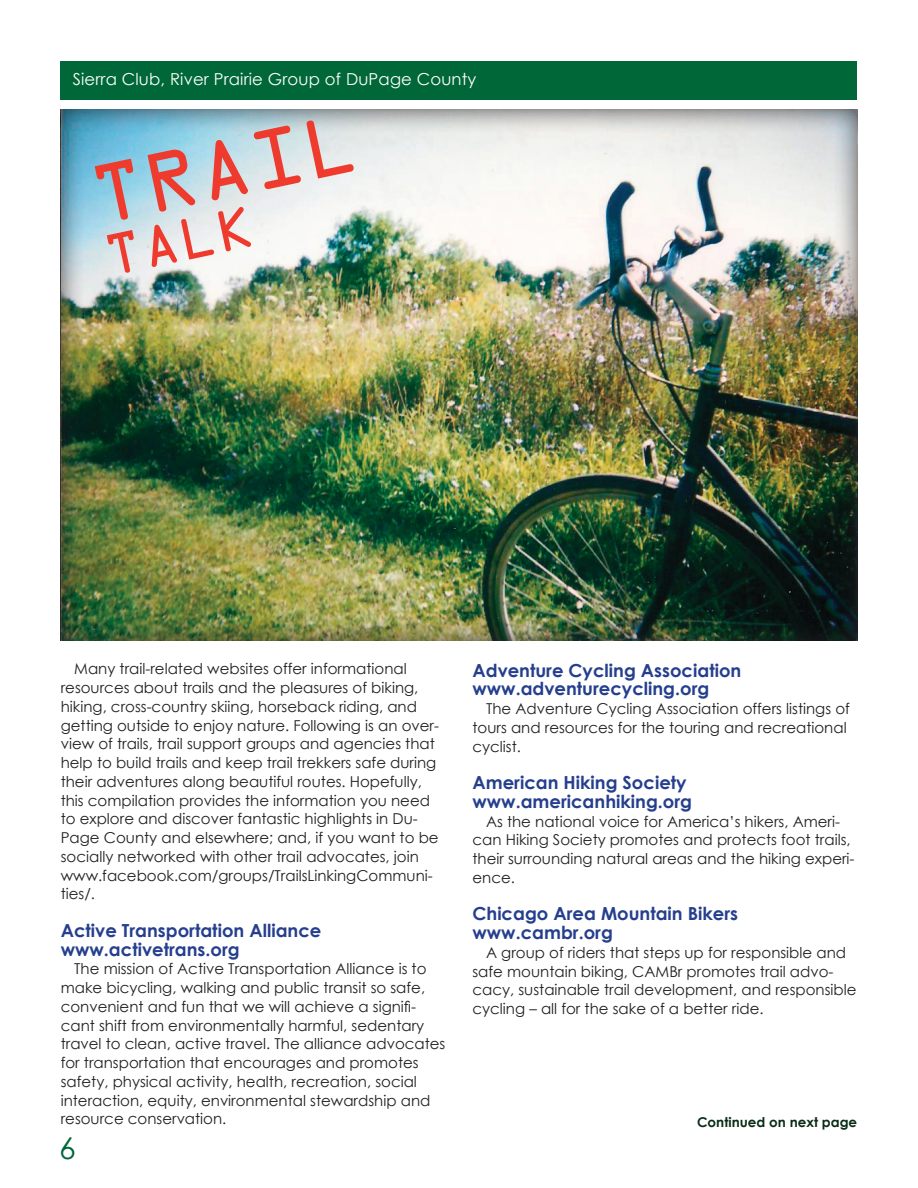
<style>
.page{position:relative;width:918px;height:1188px;background:#fff}
.page>*{position:absolute;margin:0;border:0;box-sizing:border-box;transform-origin:0 0}
.t1{font:75px "OCRA Std";color:#ef3b2d}
.t2{font:52.5px "OCRA Std";color:#ef3b2d}
.t3{font:30px "Century Gothic";color:#006737}
.t4{font:700 18px/18.8px "Century Gothic";color:#253f8e}
.t5{font:16.5px "Century Gothic";letter-spacing:.01em;color:#fff}
.t6{font:15px/18.8px "Century Gothic";color:#231f20}
.t7{font:700 13.5px "Century Gothic";color:#0a2d17}
</style>
<div class="page">
<div style="left:61px;top:61px;width:796px;height:39px;background:#006838"></div>
<div style="left:60px;top:109px;width:798px;height:531px;background:#231f20;opacity:.75"></div>
<p class="t5" style="left:73px;top:68px;width:405px">Sierra Club, River Prairie Group of DuPage County</p>
<h1 class="t1" style="left:86px;top:165px;width:272px;rotate:-12deg">TRAIL</h1>
<h2 class="t2" style="left:100px;top:234px;width:153px;rotate:-12deg">TALK</h2>
<p class="t6" style="left:61px;top:659px;width:380px;text-indent:14px">Many trail-related websites offer informational resources about trails and the pleasures of biking, hiking, cross-country skiing, horseback riding, and getting outside to enjoy nature. Following is an over&shy;view of trails, trail support groups and agencies that help to build trails and keep trail trekkers safe during their adventures along beautiful routes. Hopefully, this compilation provides the information you need to explore and discover fantastic highlights in Du-Page County and elsewhere; and, if you want to be socially networked with other trail advocates, join www.facebook.com/groups/TrailsLinkingCommuni&shy;ties/.</p>
<p class="t4" style="left:61px;top:920px;width:262px">Active Transportation Alliance www.activetrans.org</p>
<p class="t6" style="left:61px;top:959px;width:386px;text-indent:14px">The mission of Active Transportation Alliance is to make bicycling, walking and public transit so safe, convenient and fun that we will achieve a signifi&shy;cant shift from environmentally harmful, sedentary travel to clean, active travel. The alliance advocates for transportation that encourages and promotes safety, physical activity, health, recreation, social interaction, equity, environmental stewardship and resource conservation.</p>
<h3 class="t3" style="left:59px;top:1127px;width:18px">6</h3>
<p class="t4" style="left:472px;top:660px;width:270px">Adventure Cycling Association www.adventurecycling.org</p>
<p class="t6" style="left:472px;top:699px;width:379px;text-indent:14px">The Adventure Cycling Association offers listings of tours and resources for the touring and recreational cyclist.</p>
<p class="t4" style="left:472px;top:772px;width:221px">American Hiking Society www.americanhiking.org</p>
<p class="t6" style="left:472px;top:812px;width:384px;text-indent:14px">As the national voice for America’s hikers, Ameri&shy;can Hiking Society promotes and protects foot trails, their surrounding natural areas and the hiking experi&shy;ence.</p>
<p class="t4" style="left:472px;top:904px;width:267px">Chicago Area Mountain Bikers www.cambr.org</p>
<p class="t6" style="left:472px;top:943px;width:386px;text-indent:14px">A group of riders that steps up for responsible and safe mountain biking, CAMBr promotes trail advo&shy;cacy, sustainable trail development, and responsible cycling – all for the sake of a better ride.</p>
<p class="t7" style="left:697px;top:1112px;width:162px">Continued on next page</p>
</div>
